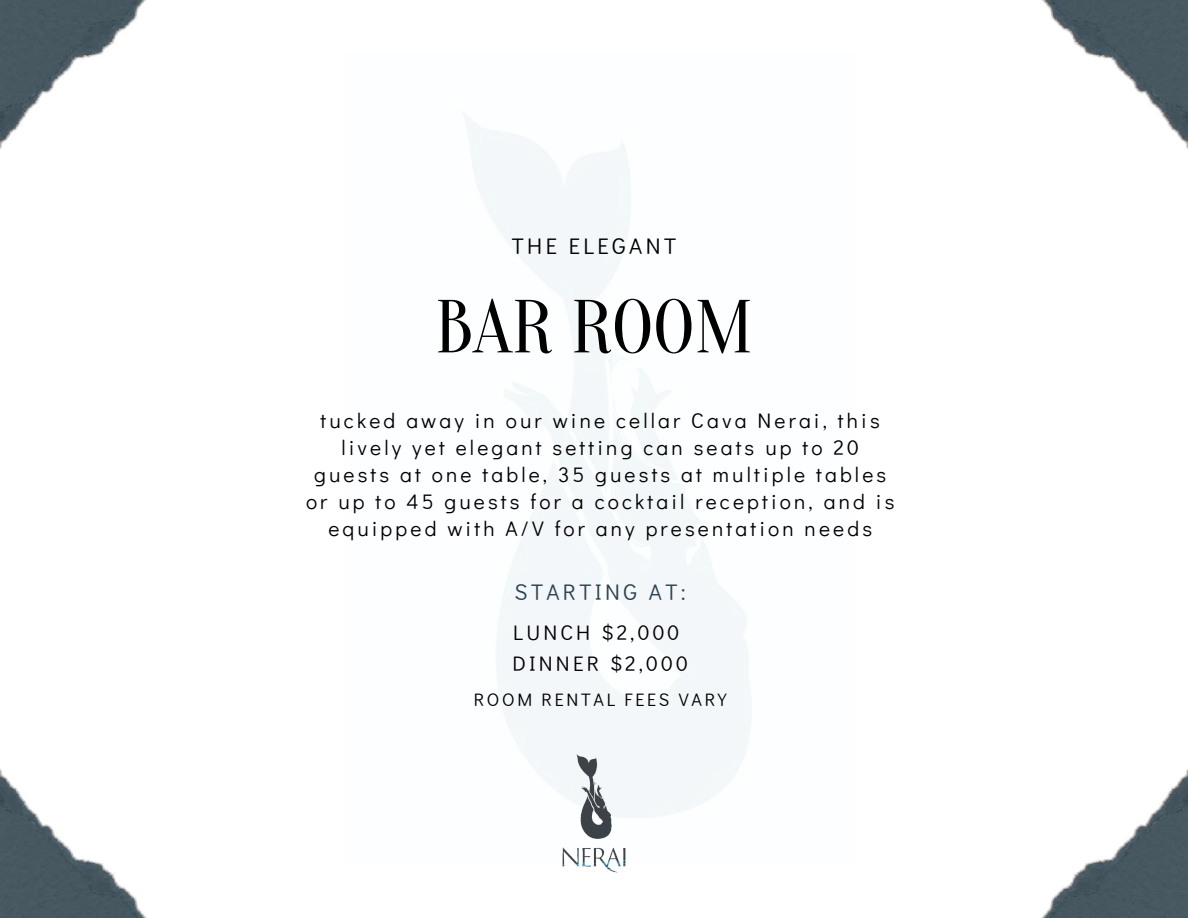
<style>
.page{position:relative;width:1188px;height:918px;background:#fff}
.page>*{position:absolute;margin:0;border:0;box-sizing:border-box;transform-origin:0 0}
.t1{font:75px "Oranienbaum";color:#000}
.t2{font:22.5px "Didact Gothic";letter-spacing:.15em;color:#2b4251}
.t3{font:22.5px "Didact Gothic";letter-spacing:.15em;color:#000}
.t4{font:21px/27px "Didact Gothic";letter-spacing:.15em;color:#000;text-align:center}
.t5{font:18px "Didact Gothic";letter-spacing:.15em;color:#000}
</style>
<div class="page">
<img style="left:549px;top:749px;width:89px;height:124px">
<img style="left:0;top:0;width:146px;height:149px">
<img style="left:1042px;top:0;width:146px;height:149px">
<img style="left:1042px;top:769px;width:146px;height:149px">
<img style="left:0;top:769px;width:146px;height:149px">
<p class="t3" style="left:512px;top:230px;width:166px">THE ELEGANT</p>
<h1 class="t1" style="left:435px;top:285px;width:320px">BAR ROOM</h1>
<p class="t4" style="left:306px;top:406px;width:590px">tucked away in our wine cellar Cava Nerai, this lively yet elegant setting can seats up to 20 guests at one table, 35 guests at multiple tables or up to 45 guests for a cocktail reception, and is equipped with A/V for any presentation needs</p>
<p class="t2" style="left:515px;top:576px;width:173px">STARTING AT:</p>
<p class="t4" style="left:513px;top:616px;width:177px;line-height:31.5px;text-align:left">LUNCH $2,000<br>DINNER $2,000</p>
<p class="t5" style="left:474px;top:687px;width:254px">ROOM RENTAL FEES VARY</p>
</div>
